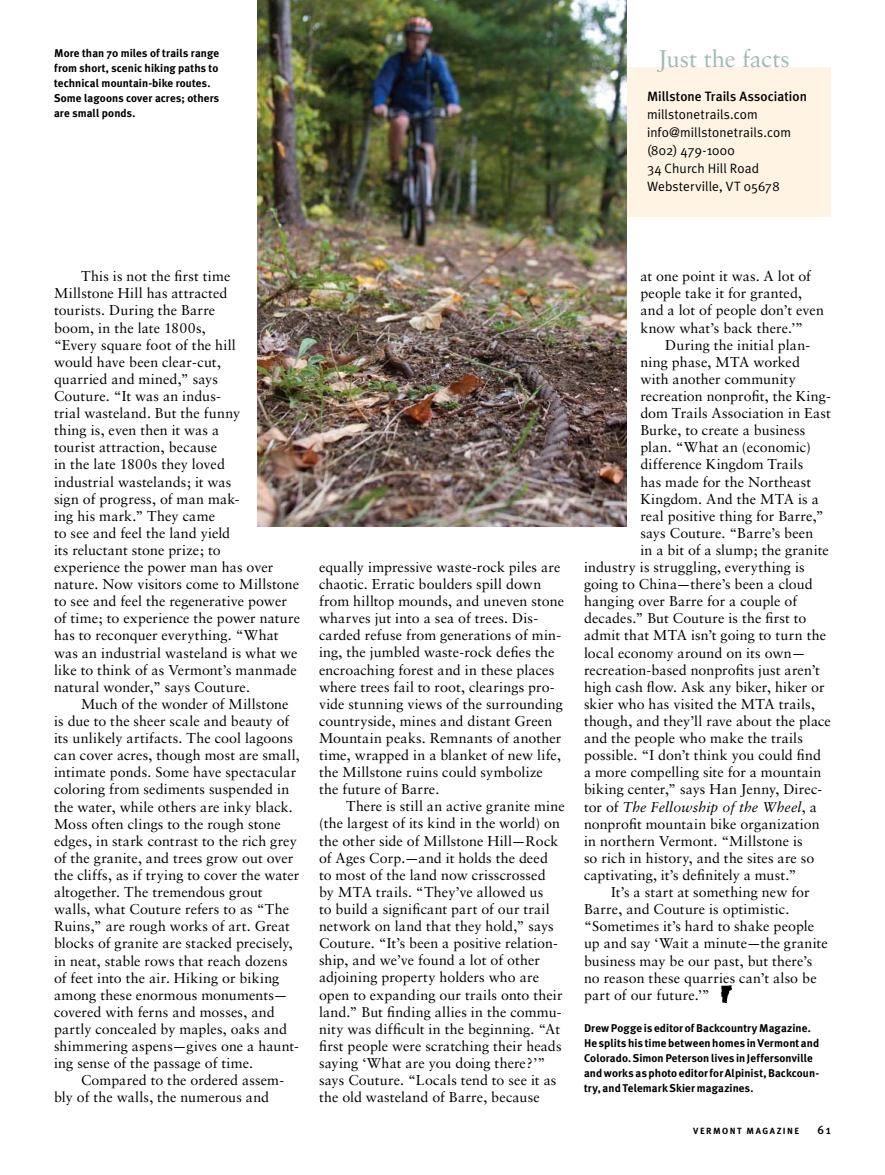
<style>
.page{position:relative;width:885px;height:1175px;background:#fff}
.page>*{position:absolute;margin:0;border:0;box-sizing:border-box;transform-origin:0 0}
.t1{font:24px "Sabon";letter-spacing:-.005em;color:#a2bbb3}
.t2{font:14.25px/17.1px "Sabon";letter-spacing:.005em;color:#000}
.t3{font:italic 14.25px "Sabon";letter-spacing:.01em;color:#000}
.t4{font:13.5px/18px "Meta Plus Normal";letter-spacing:.005em;color:#000}
.t5{font:500 13.5px "Meta Plus";letter-spacing:.005em;color:#000}
.t6{font:500 12px "Meta Plus";color:#000}
.t7{font:700 11.25px/15px "Meta Plus";letter-spacing:.005em;color:#000}
.t8{font:700 9px "Meta Plus";letter-spacing:.16em;color:#000}
.s1{font-style:normal}
</style>
<div class="page">
<div style="left:627px;top:67px;width:203px;height:149px;background:#fff4e3"></div>
<img style="left:721px;top:985px;width:10px;height:17px">
<img style="left:258px;top:0;width:368px;height:526px">
<p class="t7" style="left:54px;top:46px;width:167px">More than 70 miles of trails range from short, scenic hiking paths to technical mountain-bike routes.<br>Some lagoons cover acres; others are small ponds.</p>
<h1 class="t1" style="left:657px;top:45px;width:134px">Just the facts</h1>
<p class="t5" style="left:646px;top:89px;width:161px">Millstone Trails Association</p>
<p class="t4" style="left:646px;top:105px;width:145px">millstonetrails.com info@millstonetrails.com (802) 479-1000<br>34 Church Hill Road<br>Websterville, VT 05678</p>
<p class="t2" style="left:54px;top:267px;width:247px;text-indent:27px">This is not the first time<br>Millstone Hill has attracted<br>tourists. During the Barre<br>boom, in the late 1800s,<br>“Every square foot of the hill<br>would have been clear-cut,<br>quarried and mined,” says<br>Couture. “It was an indus-<br>trial wasteland. But the funny<br>thing is, even then it was a<br>tourist attraction, because<br>in the late 1800s they loved<br>industrial wastelands; it was<br>sign of progress, of man mak-<br>ing his mark.” They came<br>to see and feel the land yield<br>its reluctant stone prize; to<br>experience the power man has over nature. Now visitors come to Millstone to see and feel the regenerative power of time; to experience the power nature has to reconquer everything. “What was an industrial wasteland is what we like to think of as Vermont’s manmade natural wonder,” says Couture.</p>
<p class="t2" style="left:54px;top:695px;width:247px;text-indent:27px">Much of the wonder of Millstone is due to the sheer scale and beauty of its unlikely artifacts. The cool lagoons can cover acres, though most are small, intimate ponds. Some have spectacular coloring from sediments suspended in the water, while others are inky black.<br>Moss often clings to the rough stone edges, in stark contrast to the rich grey of the granite, and trees grow out over the cliffs, as if trying to cover the water altogether. The tremendous grout walls, what Couture refers to as “The Ruins,” are rough works of art. Great blocks of granite are stacked precisely, in neat, stable rows that reach dozens of feet into the air. Hiking or biking among these enormous monuments— covered with ferns and mosses, and partly concealed by maples, oaks and shimmering aspens—gives one a haunt&shy;ing sense of the passage of time.</p>
<p class="t2" style="left:54px;top:1071px;width:231px;text-indent:27px">Compared to the ordered assem&shy;bly of the walls, the numerous and</p>
<p class="t2" style="left:319px;top:558px;width:246px">equally impressive waste-rock piles are chaotic. Erratic boulders spill down from hilltop mounds, and uneven stone wharves jut into a sea of trees. Dis&shy;carded refuse from generations of min&shy;ing, the jumbled waste-rock defies the encroaching forest and in these places where trees fail to root, clearings pro&shy;vide stunning views of the surrounding countryside, mines and distant Green Mountain peaks. Remnants of another time, wrapped in a blanket of new life, the Millstone ruins could symbolize the future of Barre.</p>
<p class="t2" style="left:319px;top:797px;width:247px;text-indent:27px">There is still an active granite mine (the largest of its kind in the world) on the other side of Millstone Hill—Rock of Ages Corp.—and it holds the deed<br>to most of the land now crisscrossed<br>by MTA trails. “They’ve allowed us<br>to build a significant part of our trail network on land that they hold,” says Couture. “It’s been a positive relation&shy;ship, and we’ve found a lot of other adjoining property holders who are open to expanding our trails onto their land.” But finding allies in the commu&shy;nity was difficult in the beginning. “At first people were scratching their heads saying ‘What are you doing there?’” says Couture. “Locals tend to see it as the old wasteland of Barre, because</p>
<p class="t2" style="left:640px;top:267px;width:185px">at one point it was. A lot of people take it for granted, and a lot of people don’t even know what’s back there.’”</p>
<p class="t2" style="left:664px;top:336px;width:146px">During the initial plan-</p>
<p class="t2" style="left:640px;top:353px;width:161px">ning phase, MTA worked</p>
<p class="t2" style="left:640px;top:370px;width:157px">with another community</p>
<p class="t2" style="left:640px;top:387px;width:192px">recreation nonprofit, the King-</p>
<p class="t2" style="left:640px;top:404px;width:192px">dom Trails Association in East</p>
<p class="t2" style="left:640px;top:421px;width:166px">Burke, to create a business</p>
<p class="t2" style="left:640px;top:438px;width:172px">plan. “What an (economic)</p>
<p class="t2" style="left:640px;top:456px;width:164px">difference Kingdom Trails</p>
<p class="t2" style="left:640px;top:473px;width:172px">has made for the Northeast</p>
<p class="t2" style="left:640px;top:490px;width:180px">Kingdom. And the MTA is a</p>
<p class="t2" style="left:640px;top:507px;width:185px">real positive thing for Barre,”</p>
<p class="t2" style="left:640px;top:524px;width:174px">says Couture. “Barre’s been</p>
<p class="t2" style="left:640px;top:541px;width:190px">in a bit of a slump; the granite</p>
<p class="t2" style="left:583px;top:558px;width:222px">industry is struggling, everything is</p>
<p class="t2" style="left:583px;top:575px;width:230px">going to China—there’s been a cloud</p>
<p class="t2" style="left:583px;top:592px;width:214px">hanging over Barre for a couple of</p>
<p class="t2" style="left:583px;top:609px;width:224px">decades.” But Couture is the first to</p>
<p class="t2" style="left:583px;top:627px;width:243px">admit that MTA isn’t going to turn the</p>
<p class="t2" style="left:583px;top:644px;width:223px">local economy around on its own—</p>
<p class="t2" style="left:583px;top:661px;width:237px">recreation-based nonprofits just aren’t</p>
<p class="t2" style="left:583px;top:678px;width:242px">high cash flow. Ask any biker, hiker or</p>
<p class="t2" style="left:583px;top:695px;width:232px">skier who has visited the MTA trails,</p>
<p class="t2" style="left:583px;top:712px;width:248px">though, and they’ll rave about the place</p>
<p class="t2" style="left:583px;top:729px;width:220px">and the people who make the trails</p>
<p class="t2" style="left:583px;top:746px;width:238px">possible. “I don’t think you could find</p>
<p class="t2" style="left:583px;top:763px;width:239px">a more compelling site for a mountain</p>
<p class="t2" style="left:583px;top:780px;width:240px">biking center,” says Han Jenny, Direc-</p>
<p class="t3" style="left:583px;top:798px;width:234px"><span class="s1">tor of</span> The Fellowship of the Wheel<span class="s1">, a</span></p>
<p class="t2" style="left:583px;top:815px;width:237px">nonprofit mountain bike organization</p>
<p class="t2" style="left:583px;top:832px;width:220px">in northern Vermont. “Millstone is</p>
<p class="t2" style="left:583px;top:849px;width:232px">so rich in history, and the sites are so</p>
<p class="t2" style="left:583px;top:866px;width:214px">captivating, it’s definitely a must.”</p>
<p class="t2" style="left:610px;top:883px;width:200px">It’s a start at something new for</p>
<p class="t2" style="left:583px;top:900px;width:207px">Barre, and Couture is optimistic.</p>
<p class="t2" style="left:583px;top:917px;width:232px">“Sometimes it’s hard to shake people</p>
<p class="t2" style="left:583px;top:934px;width:245px">up and say ‘Wait a minute—the granite</p>
<p class="t2" style="left:583px;top:951px;width:230px">business may be our past, but there’s</p>
<p class="t2" style="left:583px;top:969px;width:234px">no reason these quarries can’t also be</p>
<p class="t2" style="left:583px;top:986px;width:127px">part of our future.’”</p>
<p class="t7" style="left:583px;top:1020px;width:237px">Drew Pogge is editor of Backcountry M agazine.<br>He splits his time between homes inVermont and Colorado. Simon Peterson lives in Jeffersonville and works as photo editorfor Alpinist, Backcoun&shy;try, and Telemark Skiermagazines.</p>
<p class="t8" style="left:693px;top:1125px;width:57px">VermontMa</p>
<p class="t8" style="left:762px;top:1125px;width:38px">gazine</p>
<p class="t6" style="left:817px;top:1123px;width:15px">61</p>
</div>
